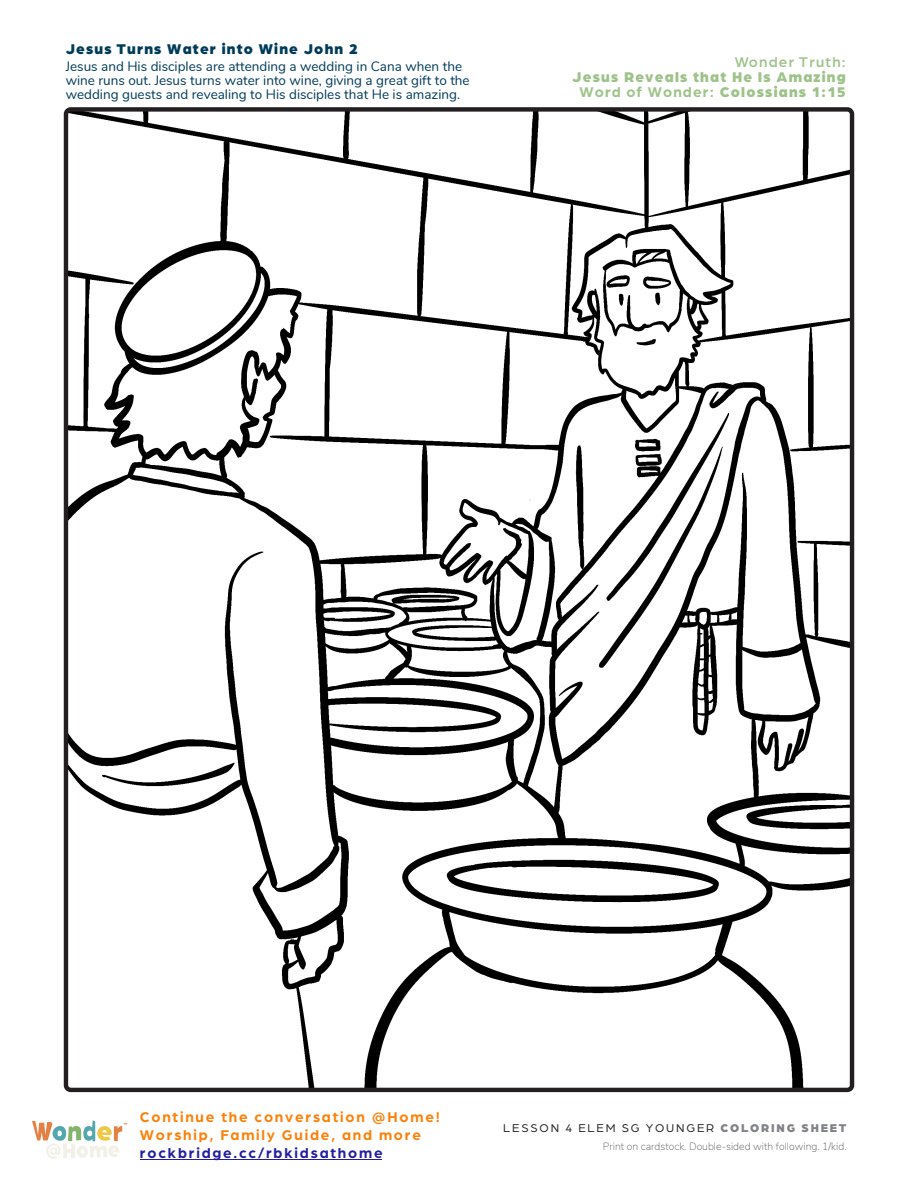
<style>
.page{position:relative;width:918px;height:1188px;background:#fff}
.page>*{position:absolute;margin:0;border:0;box-sizing:border-box;transform-origin:0 0}
.Episode_Title{font:900 15px/15px "Arboria";letter-spacing:.08em;color:#9ec38a;text-align:right}
.t1{font:700 15px/18.1px "Arboria";letter-spacing:.12em;color:#fc8008}
.Episode_Title-2{font:900 15px "Arboria";letter-spacing:.08em;color:#003b5b}
.t2{font:700 15px "Arboria";letter-spacing:.12em;color:#221ea0}
.Episode_Title-3{font:13.5px/14px "Nunito";color:#003b5b}
.Episode_number{font:12px "Arboria";letter-spacing:.15em;color:#231f20}
.t3{font:200 10.5px "Nunito";color:#57585a}
.s1{font-weight:500}
.s2{font-weight:700}
.s3{font-weight:900;color:#808285}
</style>
<div class="page">
<img style="left:69px;top:112px;width:780px;height:975px">
<div style="left:64px;top:107px;width:790px;height:985px;border:4px solid #231f20;border-radius:5px"></div>
<svg style="left:32px;top:1121px;width:95px;height:38px"></svg>
<hr style="left:140px;top:1159px;width:242px;height:1px;background:#221ea0">
<p class="Episode_Title-2" style="left:66px;top:38px;width:294px">Jesus Turns Water into Wine John 2</p>
<p class="Episode_Title-3" style="left:66px;top:58px;width:406px">Jesus and His disciples are attending a wedding in Cana when the wine runs out. Jesus turns water into wine, giving a great gift to the wedding guests and revealing to His disciples that He is amazing.</p>
<p class="Episode_Title" style="left:572px;top:54px;width:275px"><span class="s1">Wonder Truth:<br></span>Jesus Reveals that He Is Amazing<br><span class="s2">Word of Wonder:</span> Colossians 1:15</p>
<p class="t1" style="left:140px;top:1107px;width:301px">Continue the conversation @Home!<br>Worship, Family Guide, and more</p>
<p class="t2" style="left:140px;top:1142px;width:244px">rockbridge.cc/rbkidsathome</p>
<p class="Episode_number" style="left:503px;top:1120px;width:345px">LESSON 4 ELEM SG YOUNGER <span class="s3">COLORING SHEET</span></p>
<p class="t3" style="left:603px;top:1139px;width:245px">Print on cardstock. Double-sided with following. 1/kid.</p>
</div>
